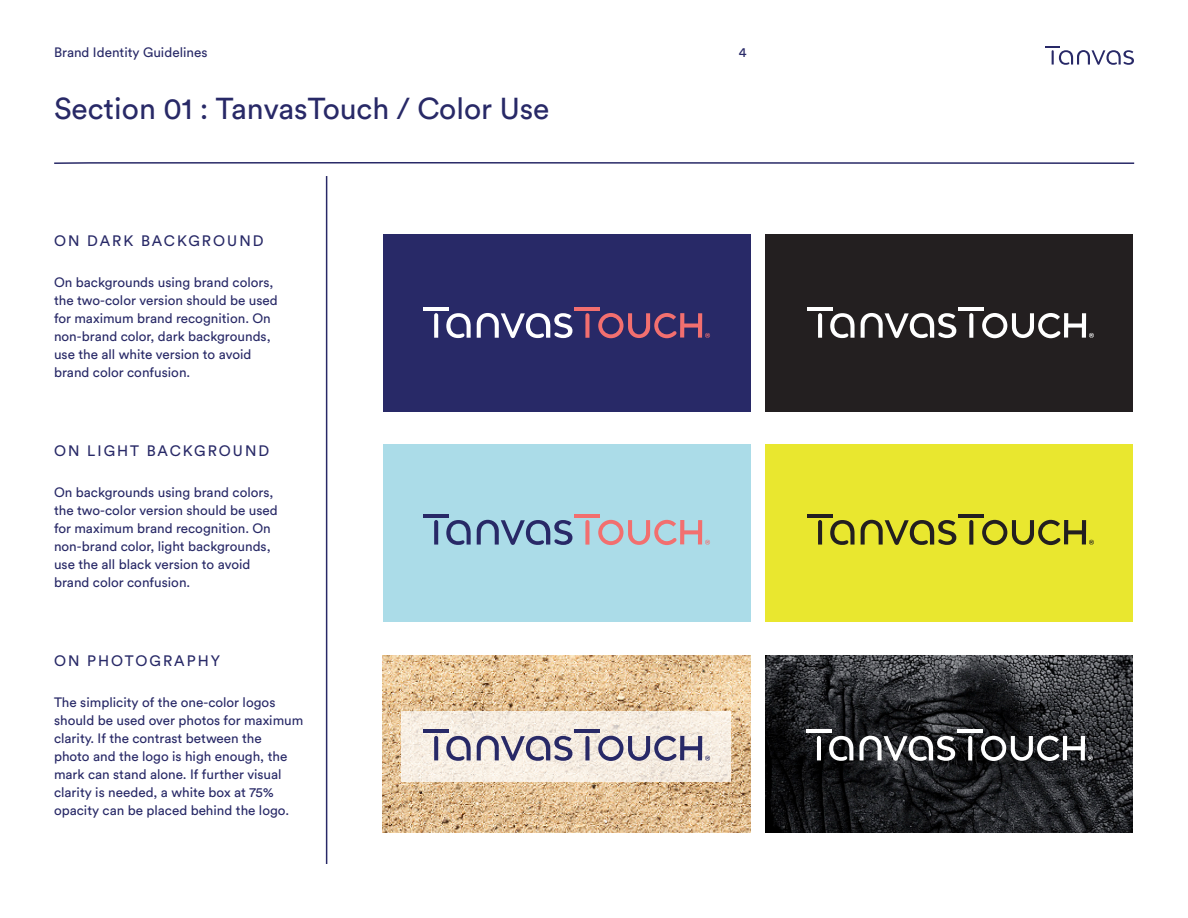
<style>
.page{position:relative;width:1188px;height:918px;background:#fff}
.page>*{position:absolute;margin:0;border:0;box-sizing:border-box;transform-origin:0 0}
.t1{font:30px "Circular Std";color:#282967}
.Small_Headline{font:15px "Circular Std";letter-spacing:.135em;color:#282967}
.t2{font:13.5px/18px "Circular Std";color:#282967}
</style>
<div class="page">
<svg style="left:1045px;top:46px;width:89px;height:19px"></svg>
<img style="left:765px;top:655px;width:367px;height:177px">
<img style="left:383px;top:655px;width:367px;height:177px">
<svg style="left:401px;top:711px;width:330px;height:71px;background:#f4ebe0"></svg>
<svg style="left:54px;top:162px;width:1081px;height:2px;background:#5c5d8c"></svg>
<hr style="left:326px;top:176px;width:1px;height:688px;background:#282967">
<div style="left:383px;top:234px;width:367px;height:177px;background:#282967"></div>
<div style="left:383px;top:445px;width:367px;height:177px;background:#abdce8"></div>
<div style="left:765px;top:234px;width:367px;height:177px;background:#231f20"></div>
<div style="left:765px;top:445px;width:367px;height:177px;background:#e9e72f"></div>
<svg style="left:434px;top:313px;width:4px;height:25px"></svg>
<svg style="left:446px;top:313px;width:25px;height:25px"></svg>
<hr style="left:423px;top:307px;width:26px;height:3px;background:#fff">
<svg style="left:477px;top:313px;width:95px;height:25px"></svg>
<svg style="left:585px;top:313px;width:4px;height:25px"></svg>
<hr style="left:574px;top:307px;width:26px;height:3px;background:#f26f6f">
<svg style="left:598px;top:313px;width:112px;height:25px"></svg>
<svg style="left:434px;top:520px;width:4px;height:25px"></svg>
<svg style="left:446px;top:520px;width:25px;height:25px"></svg>
<hr style="left:423px;top:514px;width:26px;height:3px;background:#282967">
<svg style="left:477px;top:520px;width:95px;height:25px"></svg>
<svg style="left:585px;top:520px;width:4px;height:25px"></svg>
<hr style="left:574px;top:514px;width:26px;height:3px;background:#f26f6f">
<svg style="left:598px;top:520px;width:112px;height:25px"></svg>
<svg style="left:434px;top:736px;width:4px;height:24px"></svg>
<svg style="left:446px;top:736px;width:25px;height:25px"></svg>
<hr style="left:423px;top:730px;width:26px;height:3px;background:#282967">
<svg style="left:477px;top:736px;width:95px;height:25px;background:#a8a3b3"></svg>
<svg style="left:585px;top:736px;width:4px;height:24px"></svg>
<hr style="left:574px;top:730px;width:26px;height:3px;background:#282967">
<svg style="left:598px;top:736px;width:112px;height:25px;background:#aea8b6"></svg>
<svg style="left:818px;top:520px;width:4px;height:25px"></svg>
<svg style="left:830px;top:520px;width:25px;height:25px"></svg>
<hr style="left:807px;top:514px;width:25px;height:3px;background:#231f20">
<svg style="left:861px;top:520px;width:95px;height:25px"></svg>
<svg style="left:969px;top:520px;width:4px;height:25px"></svg>
<hr style="left:958px;top:514px;width:26px;height:3px;background:#231f20">
<svg style="left:982px;top:520px;width:112px;height:25px"></svg>
<svg style="left:818px;top:313px;width:4px;height:25px"></svg>
<svg style="left:830px;top:313px;width:25px;height:25px"></svg>
<hr style="left:807px;top:307px;width:25px;height:3px;background:#fff">
<svg style="left:861px;top:313px;width:95px;height:25px"></svg>
<svg style="left:969px;top:313px;width:4px;height:25px"></svg>
<hr style="left:958px;top:307px;width:26px;height:3px;background:#fff">
<svg style="left:982px;top:313px;width:112px;height:25px"></svg>
<svg style="left:817px;top:736px;width:4px;height:24px"></svg>
<svg style="left:829px;top:736px;width:24px;height:25px"></svg>
<hr style="left:806px;top:730px;width:25px;height:3px;background:#fff">
<svg style="left:859px;top:736px;width:96px;height:25px"></svg>
<svg style="left:968px;top:736px;width:4px;height:24px"></svg>
<hr style="left:957px;top:730px;width:26px;height:3px;background:#fff">
<svg style="left:981px;top:736px;width:112px;height:25px"></svg>
<p class="t2" style="left:54px;top:43px;width:155px">Brand Identity Guidelines</p>
<p class="t2" style="left:739px;top:43px;width:9px">4</p>
<p class="t1" style="left:54px;top:90px;width:497px">Section 01 : TanvasTouch / Color Use</p>
<p class="Small_Headline" style="left:54px;top:232px;width:211px">ON DARK BACKGROUND</p>
<p class="t2" style="left:54px;top:273px;width:225px">On backgrounds using brand colors, the two-color version should be used for maximum brand recognition. On non-brand color, dark backgrounds, use the all white version to avoid brand color confusion.</p>
<p class="Small_Headline" style="left:54px;top:442px;width:217px">ON LIGHT BACKGROUND</p>
<p class="t2" style="left:54px;top:483px;width:225px">On backgrounds using brand colors, the two-color version should be used for maximum brand recognition. On non-brand color, light backgrounds, use the all black version to avoid brand color confusion.</p>
<p class="Small_Headline" style="left:54px;top:652px;width:168px">ON PHOTOGRAPHY</p>
<p class="t2" style="left:54px;top:693px;width:251px">The simplicity of the one-color logos should be used over photos for maximum clarity. If the contrast between the<br>photo and the logo is high enough, the mark can stand alone. If further visual clarity is needed, a white box at 75% opacity can be placed behind the logo.</p>
</div>
